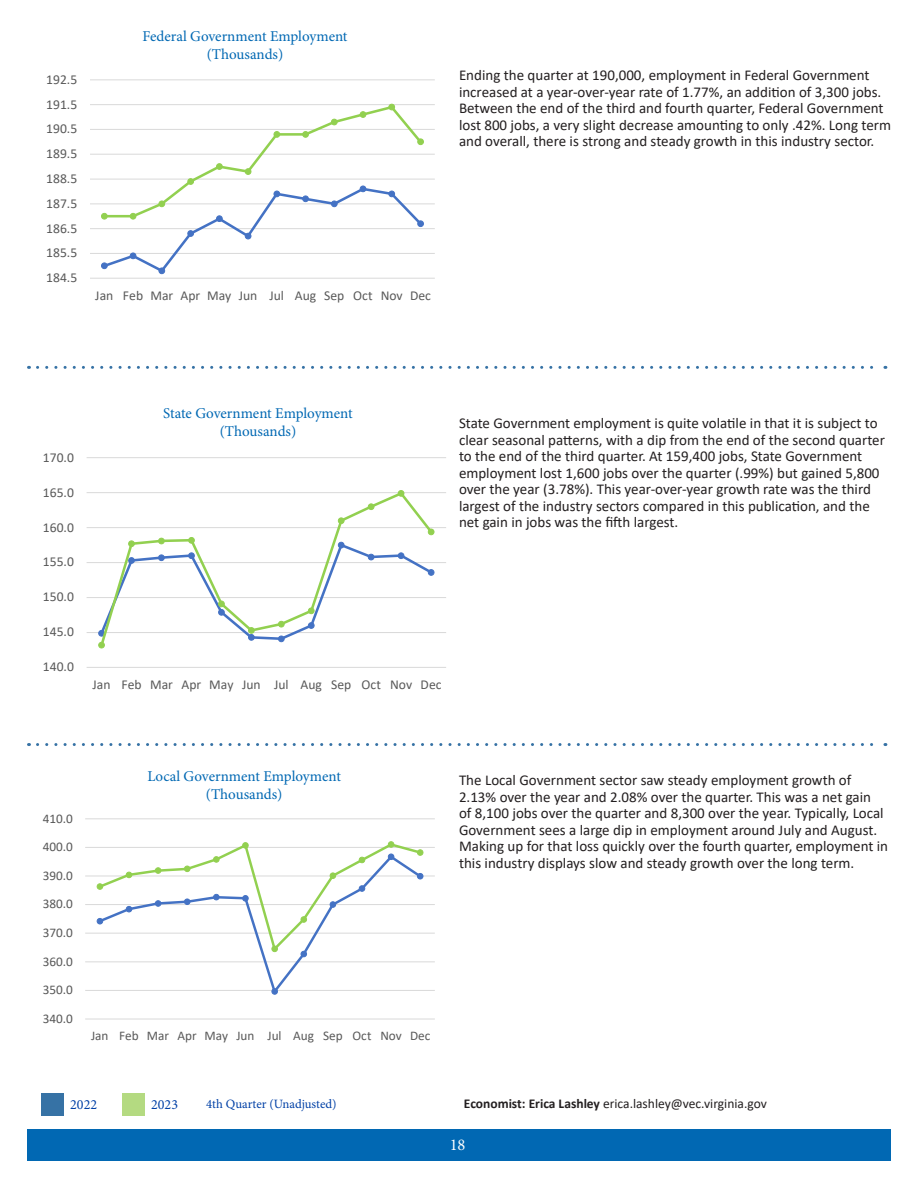
<style>
.page{position:relative;width:918px;height:1188px;background:#fff}
.page>*{position:absolute;margin:0;border:0;box-sizing:border-box;transform-origin:0 0}
.t1{font:16.5px "Minion Pro";color:#fff}
.t2{font:15px/16.5px "Calibri";color:#231f20}
.Graph_sub_headers{font:15px "Minion Pro";letter-spacing:-.005em;color:#0168b3}
.Graph_Headers{font:13.95px "Minion Pro";color:#0040a6}
.t3{font:13.65px "Calibri";color:#595959}
.t4{font:13.5px "Calibri";color:#231f20}
.t5{font:13.2px "Calibri";color:#595959}
.Graph_Headers-2{font:12.75px "Minion Pro";letter-spacing:-.005em;color:#0040a6}
.s1{font-weight:700}
</style>
<div class="page">
<div style="left:27px;top:1130px;width:864px;height:31px;background:#0168b3"></div>
<svg style="left:38px;top:366px;width:848px;height:3px"></svg>
<svg style="left:38px;top:743px;width:848px;height:3px"></svg>
<div style="left:41px;top:1093px;width:23px;height:23px;background:#3672a5"></div>
<div style="left:122px;top:1093px;width:23px;height:23px;background:#b4da81"></div>
<hr style="left:90px;top:253px;width:345px;height:1px;background:#d9d9d9">
<hr style="left:90px;top:228px;width:345px;height:1px;background:#d9d9d9">
<hr style="left:90px;top:203px;width:345px;height:1px;background:#d9d9d9">
<hr style="left:90px;top:179px;width:345px;height:1px;background:#d9d9d9">
<hr style="left:90px;top:154px;width:345px;height:1px;background:#d9d9d9">
<hr style="left:90px;top:129px;width:345px;height:1px;background:#d9d9d9">
<hr style="left:90px;top:104px;width:345px;height:1px;background:#d9d9d9">
<hr style="left:90px;top:79px;width:345px;height:1px;background:#d9d9d9">
<hr style="left:90px;top:278px;width:345px;height:1px;background:#d9d9d9">
<svg style="left:101px;top:104px;width:323px;height:170px"></svg>
<div style="left:417px;top:138px;width:7px;height:7px;border:1px solid #92d050;border-radius:50%"></div>
<hr style="left:87px;top:632px;width:359px;height:1px;background:#d9d9d9">
<hr style="left:87px;top:597px;width:359px;height:1px;background:#d9d9d9">
<hr style="left:87px;top:562px;width:359px;height:1px;background:#d9d9d9">
<hr style="left:87px;top:527px;width:359px;height:1px;background:#d9d9d9">
<hr style="left:87px;top:492px;width:359px;height:1px;background:#d9d9d9">
<hr style="left:87px;top:457px;width:359px;height:1px;background:#d9d9d9">
<hr style="left:87px;top:667px;width:359px;height:1px;background:#d9d9d9">
<svg style="left:344px;top:490px;width:78px;height:28px"></svg>
<div style="left:338px;top:517px;width:6px;height:7px;border:1px solid #92d050;border-radius:50%"></div>
<svg style="left:368px;top:504px;width:6px;height:6px"></svg>
<div style="left:368px;top:503px;width:6px;height:7px;border:1px solid #92d050;border-radius:50%"></div>
<div style="left:398px;top:490px;width:6px;height:7px;border:1px solid #92d050;border-radius:50%"></div>
<svg style="left:98px;top:518px;width:337px;height:130px"></svg>
<hr style="left:85px;top:990px;width:350px;height:1px;background:#d9d9d9">
<hr style="left:85px;top:961px;width:350px;height:1px;background:#d9d9d9">
<hr style="left:85px;top:933px;width:350px;height:1px;background:#d9d9d9">
<hr style="left:85px;top:904px;width:350px;height:1px;background:#d9d9d9">
<hr style="left:85px;top:876px;width:350px;height:1px;background:#d9d9d9">
<hr style="left:85px;top:847px;width:350px;height:1px;background:#d9d9d9">
<hr style="left:85px;top:818px;width:350px;height:1px;background:#d9d9d9">
<hr style="left:85px;top:1019px;width:350px;height:1px;background:#d9d9d9">
<svg style="left:97px;top:875px;width:327px;height:120px"></svg>
<div style="left:271px;top:988px;width:7px;height:7px;border:1px solid #4472c4;border-radius:50%"></div>
<svg style="left:97px;top:841px;width:326px;height:116px"></svg>
<div style="left:417px;top:849px;width:6px;height:7px;border:1px solid #92d050;border-radius:50%"></div>
<p class="t3" style="left:46px;top:70px;width:32px">192.5</p>
<p class="t3" style="left:46px;top:94px;width:32px">191.5</p>
<p class="t3" style="left:46px;top:119px;width:32px">190.5</p>
<p class="t3" style="left:46px;top:144px;width:32px">189.5</p>
<p class="t3" style="left:46px;top:169px;width:32px">188.5</p>
<p class="t3" style="left:46px;top:194px;width:32px">187.5</p>
<p class="t3" style="left:46px;top:219px;width:32px">186.5</p>
<p class="t3" style="left:46px;top:243px;width:32px">185.5</p>
<p class="t3" style="left:46px;top:268px;width:32px">184.5</p>
<p class="Graph_sub_headers" style="left:142px;top:26px;width:207px">Federal Government Employment</p>
<p class="Graph_sub_headers" style="left:207px;top:44px;width:78px">(Thousands)</p>
<p class="t3" style="left:95px;top:286px;width:337px">Jan Feb Mar Apr May Jun Jul Aug Sep Oct Nov Dec</p>
<p class="t2" style="left:459px;top:67px;width:434px">Ending the quarter at 190,000, employment in Federal Government increased at a year-over-year rate of 1.77%, an addition of 3,300 jobs.<br>Between the end of the third and fourth quarter, Federal Government lost 800 jobs, a very slight decrease amounting to only .42%. Long term and overall, there is strong and steady growth in this industry sector.</p>
<p class="t3" style="left:43px;top:448px;width:32px">170.0</p>
<p class="t3" style="left:43px;top:483px;width:32px">165.0</p>
<p class="t3" style="left:43px;top:518px;width:32px">160.0</p>
<p class="t3" style="left:43px;top:552px;width:32px">155.0</p>
<p class="t3" style="left:43px;top:587px;width:32px">150.0</p>
<p class="t3" style="left:43px;top:622px;width:32px">145.0</p>
<p class="t3" style="left:43px;top:657px;width:32px">140.0</p>
<p class="Graph_sub_headers" style="left:163px;top:403px;width:191px">State Government Employment</p>
<p class="Graph_sub_headers" style="left:220px;top:421px;width:78px">(Thousands)</p>
<p class="t2" style="left:459px;top:415px;width:427px">State Government employment is quite volatile in that it is subject to clear seasonal patterns, with a dip from the end of the second quarter to the end of the third quarter. At 159,400 jobs, State Government employment lost 1,600 jobs over the quarter (.99%) but gained 5,800 over the year (3.78%). This year-over-year growth rate was the third largest of the industry sectors compared in this publication, and the net gain in jobs was the fifth largest.</p>
<p class="t3" style="left:93px;top:675px;width:350px">Jan Feb Mar Apr May Jun Jul Aug Sep Oct Nov Dec</p>
<p class="t5" style="left:43px;top:809px;width:32px">410.0</p>
<p class="t5" style="left:43px;top:838px;width:32px">400.0</p>
<p class="t5" style="left:43px;top:866px;width:32px">390.0</p>
<p class="t5" style="left:43px;top:895px;width:32px">380.0</p>
<p class="t5" style="left:43px;top:923px;width:32px">370.0</p>
<p class="t5" style="left:43px;top:952px;width:32px">360.0</p>
<p class="t5" style="left:43px;top:981px;width:32px">350.0</p>
<p class="t5" style="left:43px;top:1009px;width:32px">340.0</p>
<p class="Graph_sub_headers" style="left:147px;top:766px;width:195px">Local Government Employment</p>
<p class="Graph_sub_headers" style="left:206px;top:784px;width:78px">(Thousands)</p>
<p class="t5" style="left:91px;top:1026px;width:341px">Jan Feb Mar Apr May Jun Jul Aug Sep Oct Nov Dec</p>
<p class="t2" style="left:459px;top:772px;width:431px">The Local Government sector saw steady employment growth of 2.13% over the year and 2.08% over the quarter. This was a net gain<br>of 8,100 jobs over the quarter and 8,300 over the year. Typically, Local Government sees a large dip in employment around July and August.<br>Making up for that loss quickly over the fourth quarter, employment in this industry displays slow and steady growth over the long term.</p>
<p class="Graph_Headers" style="left:70px;top:1096px;width:28px">2022</p>
<p class="Graph_Headers" style="left:151px;top:1096px;width:28px">2023</p>
<p class="Graph_Headers-2" style="left:206px;top:1095px;width:132px">4th Quarter (Unadjusted)</p>
<p class="t4" style="left:464px;top:1094px;width:305px"><span class="s1">Economist: Erica Lashley</span> erica.lashley@vec.virginia.gov</p>
<p class="t1" style="left:450px;top:1134px;width:17px">18</p>
</div>
